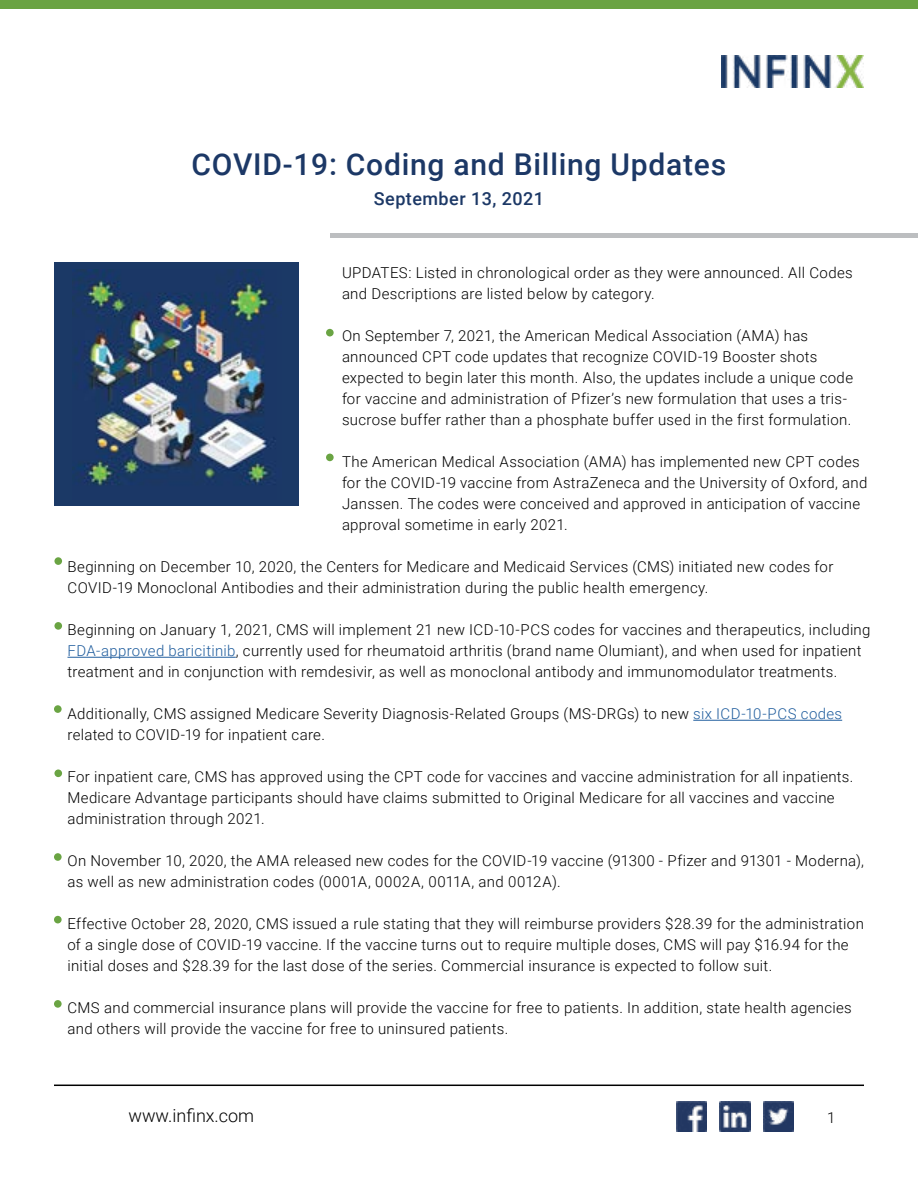
<style>
.page{position:relative;width:918px;height:1188px;background:#fff}
.page>*{position:absolute;margin:0;border:0;box-sizing:border-box;transform-origin:0 0}
.t1{font:500 30px "Roboto";letter-spacing:.025em;color:#1c3866}
.t2{font:500 18px "Roboto";letter-spacing:.025em;color:#1c3866}
.t3{font:300 18px "Roboto";color:#000}
.t4{font:300 15px/21px "Roboto";letter-spacing:.02em;color:#000}
.s1{color:#215e9e}
</style>
<div class="page">
<img style="left:722px;top:56px;width:141px;height:31px">
<hr style="left:54px;top:1085px;width:810px;height:1px;background:#000">
<img style="left:676px;top:1101px;width:31px;height:31px">
<img style="left:720px;top:1101px;width:30px;height:31px">
<img style="left:763px;top:1101px;width:31px;height:31px">
<div style="left:54px;top:262px;width:245px;height:244px;background:#1b3966"></div>
<img style="left:72px;top:269px;width:203px;height:217px">
<hr style="left:68px;top:657px;width:168px;height:1px;background:#215e9e">
<hr style="left:693px;top:720px;width:149px;height:1px;background:#215e9e">
<div style="left:0;top:0;width:918px;height:8px;background:#6aa342"></div>
<hr style="left:331px;top:234px;width:587px;height:4px;background:#bcbec0">
<div style="left:326px;top:329px;width:8px;height:7px;background:#6aa443;border-radius:50%"></div>
<div style="left:54px;top:557px;width:8px;height:8px;background:#6aa443;border-radius:50%"></div>
<div style="left:54px;top:705px;width:8px;height:8px;background:#6aa443;border-radius:50%"></div>
<div style="left:54px;top:853px;width:8px;height:8px;background:#6aa443;border-radius:50%"></div>
<div style="left:326px;top:454px;width:8px;height:7px;background:#6aa443;border-radius:50%"></div>
<div style="left:54px;top:622px;width:8px;height:8px;background:#6aa443;border-radius:50%"></div>
<div style="left:54px;top:770px;width:8px;height:7px;background:#6aa443;border-radius:50%"></div>
<div style="left:54px;top:916px;width:8px;height:7px;background:#6aa443;border-radius:50%"></div>
<div style="left:54px;top:1000px;width:8px;height:8px;background:#6aa443;border-radius:50%"></div>
<h1 class="t1" style="left:192px;top:143px;width:536px">COVID-19: Coding and Billing Updates</h1>
<p class="t2" style="left:374px;top:186px;width:172px">September 13, 2021</p>
<p class="t4" style="left:342px;top:262px;width:512px">UPDATES: Listed in chronological order as they were announced. All Codes and Descriptions are listed below by category.</p>
<p class="t4" style="left:342px;top:325px;width:513px">On September 7, 2021, the American Medical Association (AMA) has announced CPT code updates that recognize COVID-19 Booster shots expected to begin later this month. Also, the updates include a unique code for vaccine and administration of Pfizer’s new formulation that uses a tris&shy;sucrose buffer rather than a phosphate buffer used in the first formulation.</p>
<p class="t4" style="left:342px;top:451px;width:527px">The American Medical Association (AMA) has implemented new CPT codes for the COVID-19 vaccine from AstraZeneca and the University of Oxford, and Janssen. The codes were conceived and approved in anticipation of vaccine approval sometime in early 2021.</p>
<p class="t4" style="left:68px;top:556px;width:767px">Beginning on December 10, 2020, the Centers for Medicare and Medicaid Services (CMS) initiated new codes for<br>COVID-19 Monoclonal Antibodies and their administration during the public health emergency.</p>
<p class="t4" style="left:68px;top:619px;width:805px">Beginning on January 1, 2021, CMS will implement 21 new ICD-10-PCS codes for vaccines and therapeutics, including<br><span class="s1">FDA-approved baricitinib</span>, currently used for rheumatoid arthritis (brand name Olumiant), and when used for inpatient treatment and in conjunction with remdesivir, as well as monoclonal antibody and immunomodulator treatments.</p>
<p class="t4" style="left:68px;top:703px;width:776px">Additionally, CMS assigned Medicare Severity Diagnosis-Related Groups (MS-DRGs) to new <span class="s1">six ICD-10-PCS codes </span>related to COVID-19 for inpatient care.</p>
<p class="t4" style="left:68px;top:766px;width:788px">For inpatient care, CMS has approved using the CPT code for vaccines and vaccine administration for all inpatients.<br>Medicare Advantage participants should have claims submitted to Original Medicare for all vaccines and vaccine administration through 2021.</p>
<p class="t4" style="left:68px;top:850px;width:798px">On November 10, 2020, the AMA released new codes for the COVID-19 vaccine (91300 - Pfizer and 91301 - Moderna), as well as new administration codes (0001A, 0002A, 0011A, and 0012A).</p>
<p class="t4" style="left:68px;top:913px;width:798px">Effective October 28, 2020, CMS issued a rule stating that they will reimburse providers $28.39 for the administration of a single dose of COVID-19 vaccine. If the vaccine turns out to require multiple doses, CMS will pay $16.94 for the initial doses and $28.39 for the last dose of the series. Commercial insurance is expected to follow suit.</p>
<p class="t4" style="left:68px;top:997px;width:786px">CMS and commercial insurance plans will provide the vaccine for free to patients. In addition, state health agencies and others will provide the vaccine for free to uninsured patients.</p>
<p class="t3" style="left:129px;top:1103px;width:127px">www.infinx.com</p>
<p class="t4" style="left:827px;top:1106px;width:10px">1</p>
</div>
